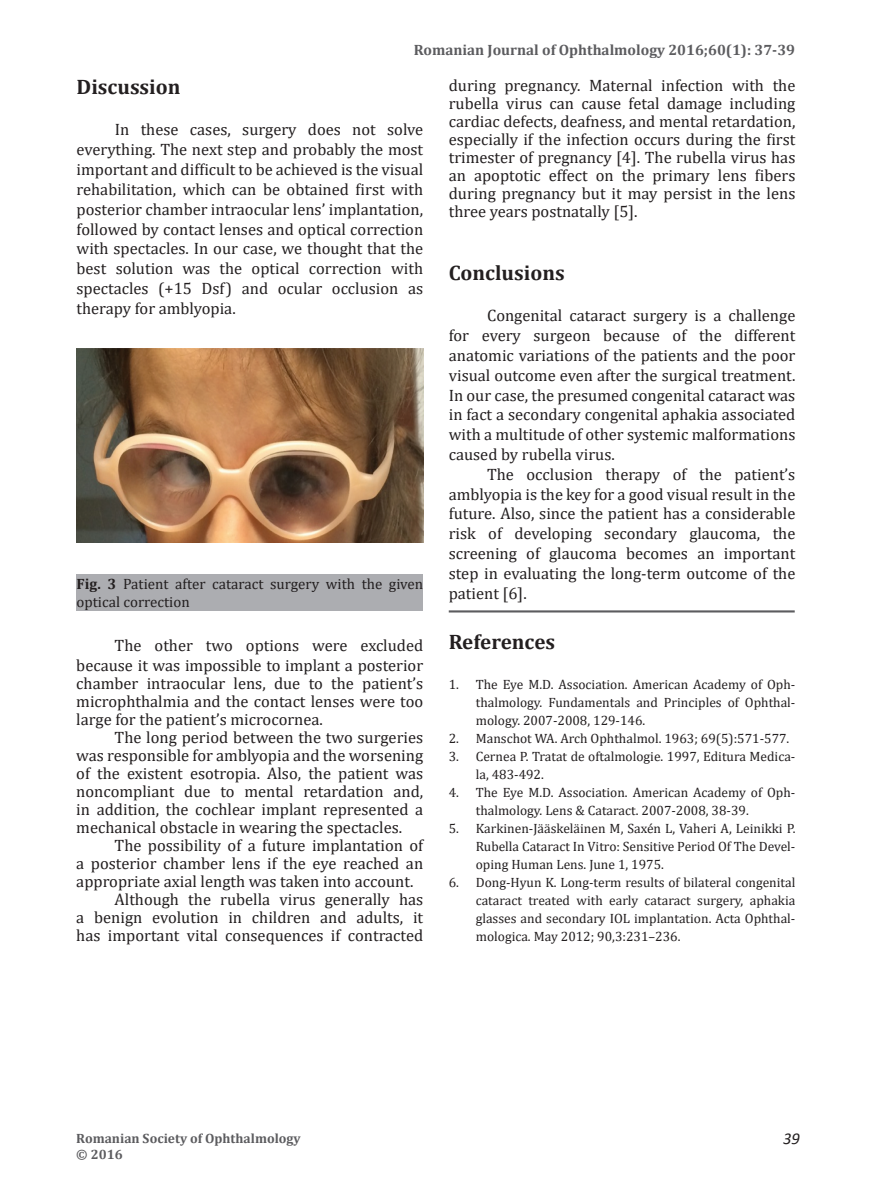
<style>
.page{position:relative;width:872px;height:1191px;background:#fff}
.page>*{position:absolute;margin:0;border:0;box-sizing:border-box;transform-origin:0 0}
.titlu_capitol{font:700 21px "Cambria";color:#231f20}
.titlu_referinta{font:700 21px "Cambria";color:#231f20}
.text_articol{font:16.5px/19.8px "Cambria";color:#231f20;text-align:justify}
.t1{font:italic 16.5px "Calibri";color:#231f20}
.titlu_capitol-2{font:15px/18px "Cambria";color:#231f20}
.t2{font:700 15px "Cambria";color:#5c5c5f}
.t3{font:13.5px/18px "Cambria";color:#231f20;text-align:justify}
.t4{font:700 13.5px "Cambria";color:#5c5c5f}
.s1{font-weight:700}
</style>
<div class="page">
<img style="left:77px;top:349px;width:346px;height:194px">
<div style="left:77px;top:574px;width:346px;height:36px;background:#acadb1"></div>
<hr style="left:449px;top:610px;width:345px;height:2px;background:#5c5c5f">
<p class="t2" style="left:414px;top:39px;width:383px">Romanian Journal of Ophthalmology 2016;60(1): 37-39</p>
<p class="titlu_capitol" style="left:77px;top:72px;width:105px">Discussion</p>
<p class="text_articol" style="left:77px;top:120px;width:348px;text-indent:38px">In these cases, surgery does not solve everything. The next step and probably the most important and difficult to be achieved is the visual rehabilitation, which can be obtained first with posterior chamber intraocular lens’ implantation, followed by contact lenses and optical correction with spectacles. In our case, we thought that the best solution was the optical correction with spectacles (+15 Dsf) and ocular occlusion as therapy for amblyopia.</p>
<p class="titlu_capitol-2" style="left:77px;top:575px;width:348px"><span class="s1">Fig. 3</span> Patient after cataract surgery with the given optical correction</p>
<p class="text_articol" style="left:76px;top:635px;width:348px;text-align:right">The other two options were excluded because it was impossible to implant a posterior</p>
<p class="text_articol" style="left:76px;top:674px;width:348px;line-height:18px">chamber intraocular lens, due to the patient’s microphthalmia and the contact lenses were too large for the patient’s microcornea.</p>
<p class="text_articol" style="left:76px;top:728px;width:348px;line-height:18px;text-indent:38px">The long period between the two surgeries was responsible for amblyopia and the worsening of the existent esotropia. Also, the patient was noncompliant due to mental retardation and, in addition, the cochlear implant represented a mechanical obstacle in wearing the spectacles.</p>
<p class="text_articol" style="left:76px;top:836px;width:348px;line-height:18px;text-indent:38px">The possibility of a future implantation of a posterior chamber lens if the eye reached an appropriate axial length was taken into account.</p>
<p class="text_articol" style="left:76px;top:890px;width:348px;line-height:18px;text-indent:38px">Although the rubella virus generally has a benign evolution in children and adults, it has important vital consequences if contracted</p>
<p class="text_articol" style="left:449px;top:76px;width:348px;line-height:18px">during pregnancy. Maternal infection with the rubella virus can cause fetal damage including cardiac defects, deafness, and mental retardation, especially if the infection occurs during the first trimester of pregnancy [4]. The rubella virus has an apoptotic effect on the primary lens fibers during pregnancy but it may persist in the lens three years postnatally [5].</p>
<p class="titlu_capitol" style="left:449px;top:258px;width:117px">Conclusions</p>
<p class="text_articol" style="left:449px;top:306px;width:348px;text-indent:38px">Congenital cataract surgery is a challenge for every surgeon because of the different anatomic variations of the patients and the poor visual outcome even after the surgical treatment.<br>In our case, the presumed congenital cataract was in fact a secondary congenital aphakia associated with a multitude of other systemic malformations caused by rubella virus.</p>
<p class="text_articol" style="left:449px;top:464px;width:348px;text-indent:38px">The occlusion therapy of the patient’s amblyopia is the key for a good visual result in the future. Also, since the patient has a considerable risk of developing secondary glaucoma, the screening of glaucoma becomes an important step in evaluating the long-term outcome of the patient [6].</p>
<p class="titlu_referinta" style="left:449px;top:627px;width:108px">References</p>
<p class="t3" style="left:476px;top:675px;width:321px;text-indent:-27px">1. The Eye M.D. Association. American Academy of Oph&shy;thalmology. Fundamentals and Principles of Ophthal&shy;mology. 2007-2008, 129-146.</p>
<p class="t3" style="left:449px;top:729px;width:342px">2. Manschot WA. Arch Ophthalmol. 1963; 69(5):571-577.</p>
<p class="t3" style="left:476px;top:747px;width:321px;text-indent:-27px">3. Cernea P. Tratat de oftalmologie. 1997, Editura Medica&shy;la, 483-492.</p>
<p class="t3" style="left:476px;top:783px;width:321px;text-indent:-27px">4. The Eye M.D. Association. American Academy of Oph&shy;thalmology. Lens &amp; Cataract. 2007-2008, 38-39.</p>
<p class="t3" style="left:476px;top:819px;width:321px;text-indent:-27px">5. Karkinen-Jääskeläinen M, Saxén L, Vaheri A, Leinikki P.<br>Rubella Cataract In Vitro: Sensitive Period Of The Devel&shy;oping Human Lens. June 1, 1975.</p>
<p class="t3" style="left:476px;top:873px;width:321px;text-indent:-27px">6. Dong-Hyun K. Long-term results of bilateral congenital cataract treated with early cataract surgery, aphakia glasses and secondary IOL implantation. Acta Ophthal&shy;mologica. May 2012; 90,3:231–236.</p>
<p class="t4" style="left:76px;top:1129px;width:226px">Romanian Society of Ophthalmology</p>
<p class="t1" style="left:783px;top:1126px;width:18px">39</p>
<p class="t4" style="left:76px;top:1145px;width:48px">© 2016</p>
</div>
